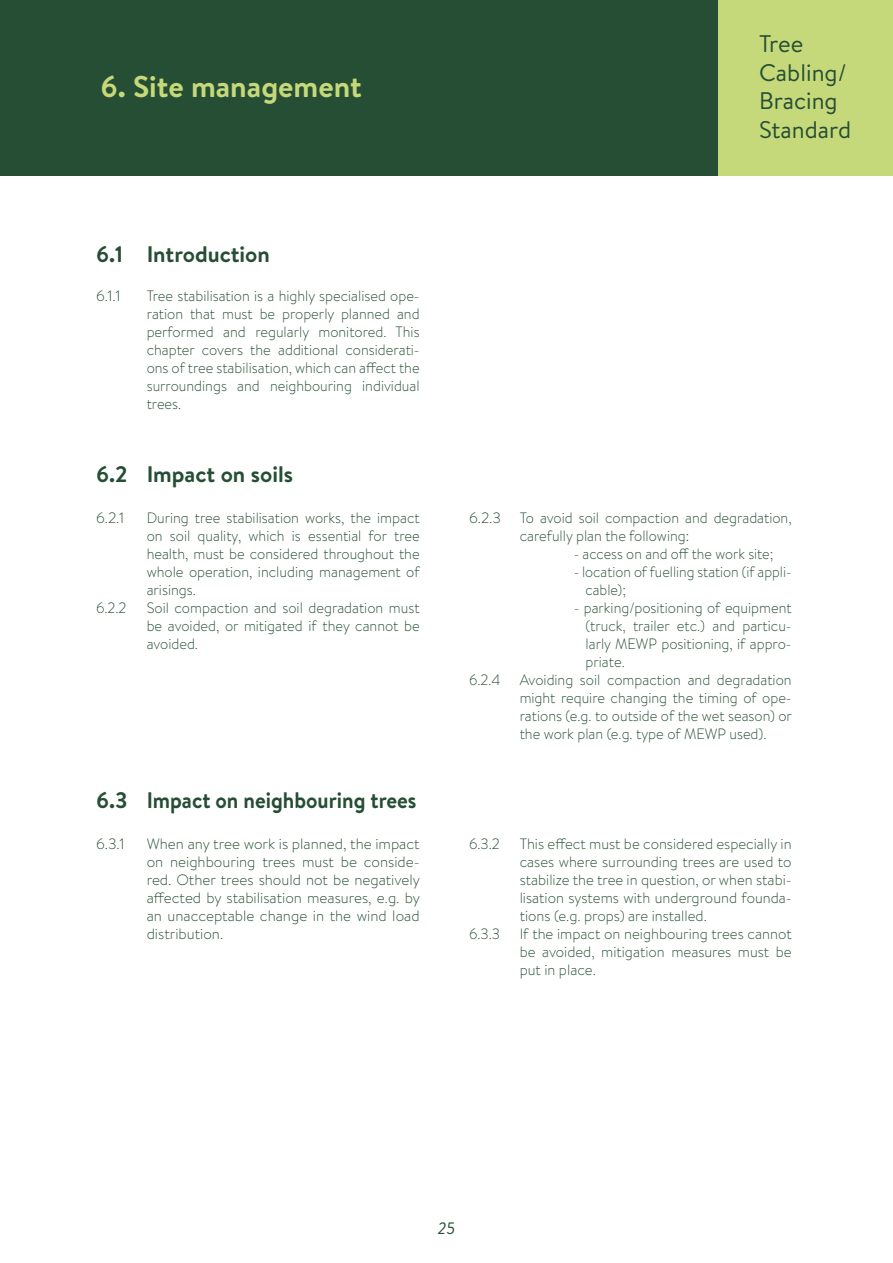
<style>
.page{position:relative;width:893px;height:1263px;background:#fff}
.page>*{position:absolute;margin:0;border:0;box-sizing:border-box;transform-origin:0 0}
.t1{font:700 30px "Brandon Text";color:#c5d87a}
.t2{font:24px/28.8px "Brandon Text";color:#264e34}
.t3{font:700 22.5px "Brandon Text";color:#264e34}
.t4{font:700 22.5px "Brandon Text";color:#264e34;scale:.93 1}
.t5{font:italic 16.5px "Brandon Text";color:#264e34}
.t6{font:300 15px/18px "Brandon Text";color:#264e34;scale:.96 1}
.t7{font:300 15px/18px "Brandon Text";color:#264e34;text-align:justify}
.t8{font:300 15px/18px "Brandon Text";color:#264e34;scale:.94 1}
.t9{font:300 15px "Brandon Text";color:#264e34;scale:.95 1}
</style>
<div class="page">
<div style="left:0;top:0;width:893px;height:175px;background:#264e34"></div>
<div style="left:719px;top:0;width:174px;height:175px;background:#c5d87a"></div>
<h1 class="t1" style="left:100px;top:66px;width:263px">6. Site management</h1>
<h3 class="t3" style="left:96px;top:239px;width:29px">6.1</h3>
<p class="t7" style="left:96px;top:287px;width:26px">6.1.1</p>
<h3 class="t3" style="left:147px;top:239px;width:125px">Introduction</h3>
<p class="t6" style="left:147px;top:287px;width:286px;text-align:justify">Tree stabilisation is a highly specialised ope&shy;ration that must be properly planned and performed and regularly monitored. This chapter covers the additional considerati&shy;ons of tree stabilisation, which can affect the surroundings and neighbouring individual trees.</p>
<h3 class="t3" style="left:96px;top:459px;width:33px">6.2</h3>
<p class="t7" style="left:96px;top:509px;width:30px">6.2.1</p>
<p class="t6" style="left:96px;top:599px;width:33px">6.2.2</p>
<h3 class="t3" style="left:147px;top:459px;width:148px">Impact on soils</h3>
<p class="t6" style="left:147px;top:509px;width:286px">During tree stabilisation works, the impact on soil quality, which is essential for tree health, must be considered throughout the whole operation, including management of arisings.<br>Soil compaction and soil degradation must be avoided, or mitigated if they cannot be avoided.</p>
<h3 class="t3" style="left:96px;top:784px;width:33px">6.3</h3>
<p class="t7" style="left:96px;top:834px;width:30px">6.3.1</p>
<h3 class="t4" style="left:147px;top:784px;width:292px">Impact on neighbouring trees</h3>
<p class="t7" style="left:147px;top:834px;width:275px">When any tree work is planned, the impact on neighbouring trees must be conside&shy;red. Other trees should not be negatively affected by stabilisation measures, e.g. by an unacceptable change in the wind load distribution.</p>
<h2 class="t2" style="left:759px;top:28px;width:94px">Tree<br>Cabling/<br>Bracing<br>Standard</h2>
<p class="t7" style="left:469px;top:509px;width:33px">6.2.3</p>
<p class="t6" style="left:469px;top:671px;width:34px">6.2.4</p>
<p class="t6" style="left:520px;top:509px;width:285px">To avoid soil compaction and degradation, carefully plan the following:</p>
<p class="t8" style="left:574px;top:545px;width:214px">- access on and off the work site;</p>
<p class="t8" style="left:586px;top:563px;width:221px;text-indent:-12px">- location of fuelling station (if appli&shy;cable);</p>
<p class="t9" style="left:574px;top:598px;width:231px">- parking/positioning of equipment</p>
<p class="t6" style="left:586px;top:617px;width:216px">(truck, trailer etc.) and particu-</p>
<p class="t6" style="left:586px;top:635px;width:216px">larly MEWP positioning, if appro-</p>
<p class="t6" style="left:586px;top:653px;width:42px">priate.</p>
<p class="t6" style="left:520px;top:671px;width:285px">Avoiding soil compaction and degradation</p>
<p class="t6" style="left:520px;top:689px;width:285px">might require changing the timing of ope-</p>
<p class="t6" style="left:520px;top:707px;width:285px">rations (e.g. to outside of the wet season) or</p>
<p class="t6" style="left:520px;top:725px;width:259px">the work plan (e.g. type of MEWP used).</p>
<p class="t6" style="left:469px;top:834px;width:33px">6.3.2</p>
<p class="t6" style="left:469px;top:924px;width:34px">6.3.3</p>
<p class="t7" style="left:520px;top:834px;width:273px;text-align:left">This effect must be considered especially in cases where surrounding trees are used to stabilize the tree in question, or when stabi&shy;lisation systems with underground founda&shy;tions (e.g. props) are installed.<br>If the impact on neighbouring trees cannot be avoided, mitigation measures must be put in place.</p>
<p class="t5" style="left:438px;top:1217px;width:19px">25</p>
</div>
